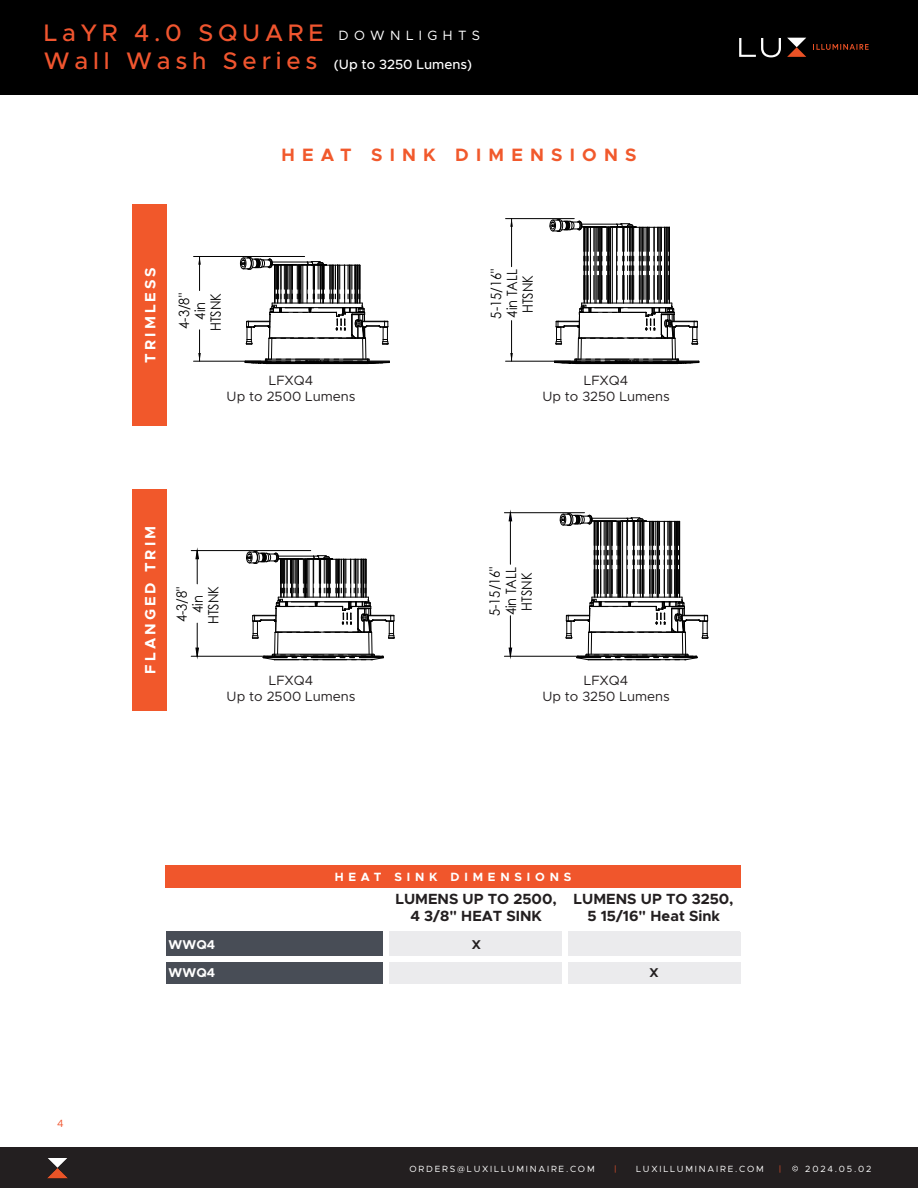
<style>
.page{position:relative;width:918px;height:1188px;background:#fff}
.page>*{position:absolute;margin:0;border:0;box-sizing:border-box;transform-origin:0 0}
.t1{font:500 24px "Metropolis";letter-spacing:.2em;color:#f0552f}
.t2{font:700 18px "Metropolis";letter-spacing:.4em;color:#f1592c}
.t3{font:700 15px "Metropolis";letter-spacing:.2em;color:#fff}
.t4{font:700 14.85px/17px "Metropolis";color:#231f20;text-align:center}
.t5{font:14.1px/15.9px "Century Gothic";color:#000;text-align:center;scale:.91 1}
.t6{font:13.5px "Metropolis";color:#231f20}
.t7{font:500 13.5px "Metropolis";color:#fff}
.t8{font:13.5px "Metropolis";letter-spacing:.4em;color:#fff}
.t9{font:700 12.75px "Metropolis";letter-spacing:.01em;color:#fff}
.t10{font:700 12.75px "Metropolis";color:#231f20}
.t11{font:700 12px "Metropolis";letter-spacing:.4em;color:#fff}
.t12{font:10.5px "Metropolis";color:#f0552f}
.t13{font:9px "Metropolis";letter-spacing:.2em;color:#fff}
.t14{font:9px "Metropolis";color:#f0542c}
.s1{font-size:24px;color:#f0552f}
</style>
<div class="page">
<div style="left:0;top:0;width:918px;height:95px;background:#000"></div>
<svg style="left:813px;top:44px;width:56px;height:6px"></svg>
<svg style="left:739px;top:38px;width:42px;height:19px"></svg>
<svg style="left:787px;top:38px;width:19px;height:19px"></svg>
<div style="left:0;top:1148px;width:918px;height:40px;background:#231f20"></div>
<svg style="left:792px;top:1166px;width:6px;height:5px"></svg>
<img style="left:47px;top:1158px;width:21px;height:20px">
<div style="left:166px;top:932px;width:221px;height:52px;background:#484d56"></div>
<div style="left:386px;top:932px;width:355px;height:52px;background:#ebebed"></div>
<div style="left:384px;top:932px;width:5px;height:52px;background:#fff"></div>
<div style="left:562px;top:932px;width:6px;height:52px;background:#fff"></div>
<div style="left:165px;top:957px;width:576px;height:5px;background:#fff"></div>
<div style="left:165px;top:865px;width:576px;height:23px;background:#f0562c"></div>
<div style="left:133px;top:204px;width:34px;height:222px;background:#f1582b"></div>
<div style="left:133px;top:489px;width:34px;height:222px;background:#f1582b"></div>
<svg style="left:198px;top:257px;width:3px;height:8px"></svg>
<svg style="left:198px;top:353px;width:3px;height:8px"></svg>
<hr style="left:194px;top:256px;width:111px;height:1px;background:#000">
<hr style="left:194px;top:361px;width:67px;height:1px;background:#000">
<hr style="left:199px;top:256px;width:1px;height:35px;background:#000">
<hr style="left:199px;top:330px;width:1px;height:31px;background:#000">
<svg style="left:240px;top:257px;width:150px;height:107px"></svg>
<svg style="left:510px;top:219px;width:3px;height:8px"></svg>
<svg style="left:510px;top:353px;width:3px;height:8px"></svg>
<hr style="left:506px;top:218px;width:68px;height:1px;background:#000">
<hr style="left:506px;top:361px;width:64px;height:1px;background:#000">
<hr style="left:511px;top:219px;width:1px;height:48px;background:#000">
<hr style="left:511px;top:321px;width:1px;height:40px;background:#000">
<svg style="left:549px;top:219px;width:151px;height:145px"></svg>
<svg style="left:195px;top:551px;width:4px;height:8px"></svg>
<svg style="left:195px;top:647px;width:4px;height:9px"></svg>
<hr style="left:191px;top:550px;width:120px;height:1px;background:#000">
<hr style="left:191px;top:656px;width:76px;height:1px;background:#000">
<hr style="left:197px;top:551px;width:1px;height:33px;background:#000">
<hr style="left:197px;top:623px;width:1px;height:33px;background:#000">
<svg style="left:246px;top:551px;width:149px;height:110px"></svg>
<svg style="left:508px;top:513px;width:4px;height:9px"></svg>
<svg style="left:508px;top:647px;width:4px;height:9px"></svg>
<hr style="left:504px;top:512px;width:81px;height:1px;background:#000">
<hr style="left:504px;top:656px;width:77px;height:1px;background:#000">
<hr style="left:510px;top:513px;width:1px;height:51px;background:#000">
<hr style="left:510px;top:616px;width:1px;height:40px;background:#000">
<svg style="left:560px;top:513px;width:149px;height:148px"></svg>
<h1 class="t1" style="left:44px;top:17px;width:281px">LaYR 4.0 SQUARE</h1>
<p class="t7" style="left:44px;top:56px;width:430px"><span class="s1">W a l l W a s h S e r i e s</span> (Up to 3250 Lumens)</p>
<p class="t8" style="left:339px;top:27px;width:143px">DOWNLIGHTS</p>
<p class="t12" style="left:57px;top:1117px;width:8px">4</p>
<p class="t2" style="left:281px;top:144px;width:357px">HEAT SINK DIMENSIONS</p>
<p class="t3" style="left:141px;top:363px;width:97px;rotate:-90deg">TRIMLESS</p>
<p class="t5" style="left:176px;top:331px;width:43px;rotate:-90deg">4-3/8"<br>4in<br>HTSNK</p>
<p class="t6" style="left:269px;top:372px;width:46px">LFXQ4</p>
<p class="t6" style="left:227px;top:388px;width:130px">Up to 2500 Lumens</p>
<p class="t5" style="left:488px;top:319px;width:56px;rotate:-90deg">5-15/16"<br>4in TALL<br>HTSNK</p>
<p class="t6" style="left:584px;top:372px;width:46px">LFXQ4</p>
<p class="t6" style="left:542px;top:388px;width:129px">Up to 3250 Lumens</p>
<p class="t3" style="left:141px;top:674px;width:149px;rotate:-90deg">FLANGED TRIM</p>
<p class="t5" style="left:173px;top:624px;width:43px;rotate:-90deg">4-3/8"<br>4in<br>HTSNK</p>
<p class="t5" style="left:203px;top:622px;width:40px;rotate:-90deg">4-3/8"</p>
<p class="t6" style="left:269px;top:672px;width:46px">LFXQ4</p>
<p class="t6" style="left:227px;top:688px;width:130px">Up to 2500 Lumens</p>
<p class="t5" style="left:487px;top:616px;width:56px;rotate:-90deg">5-15/16"<br>4in TALL<br>HTSNK</p>
<p class="t5" style="left:488px;top:611px;width:43px;rotate:-90deg">HTSNK</p>
<p class="t6" style="left:584px;top:672px;width:46px">LFXQ4</p>
<p class="t6" style="left:542px;top:688px;width:129px">Up to 3250 Lumens</p>
<p class="t11" style="left:335px;top:869px;width:238px">HEAT SINK DIMENSIONS</p>
<p class="t4" style="left:395px;top:891px;width:163px">LUMENS UP TO 2500,<br>4 3/8" HEAT SINK</p>
<p class="t4" style="left:574px;top:891px;width:162px">LUMENS UP TO 3250,<br>5 15/16" Heat Sink</p>
<p class="t9" style="left:169px;top:937px;width:48px">WWQ4</p>
<p class="t10" style="left:472px;top:937px;width:11px">X</p>
<p class="t9" style="left:169px;top:965px;width:48px">WWQ4</p>
<p class="t10" style="left:650px;top:965px;width:11px">X</p>
<p class="t13" style="left:409px;top:1163px;width:187px">ORDERS@LUXILLUMINAIRE.COM</p>
<p class="t14" style="left:614px;top:1163px;width:4px">|</p>
<p class="t13" style="left:636px;top:1163px;width:129px">LUXILLUMINAIRE.COM</p>
<p class="t14" style="left:779px;top:1163px;width:4px">|</p>
<p class="t13" style="left:805px;top:1163px;width:68px">2024.05.02</p>
</div>
